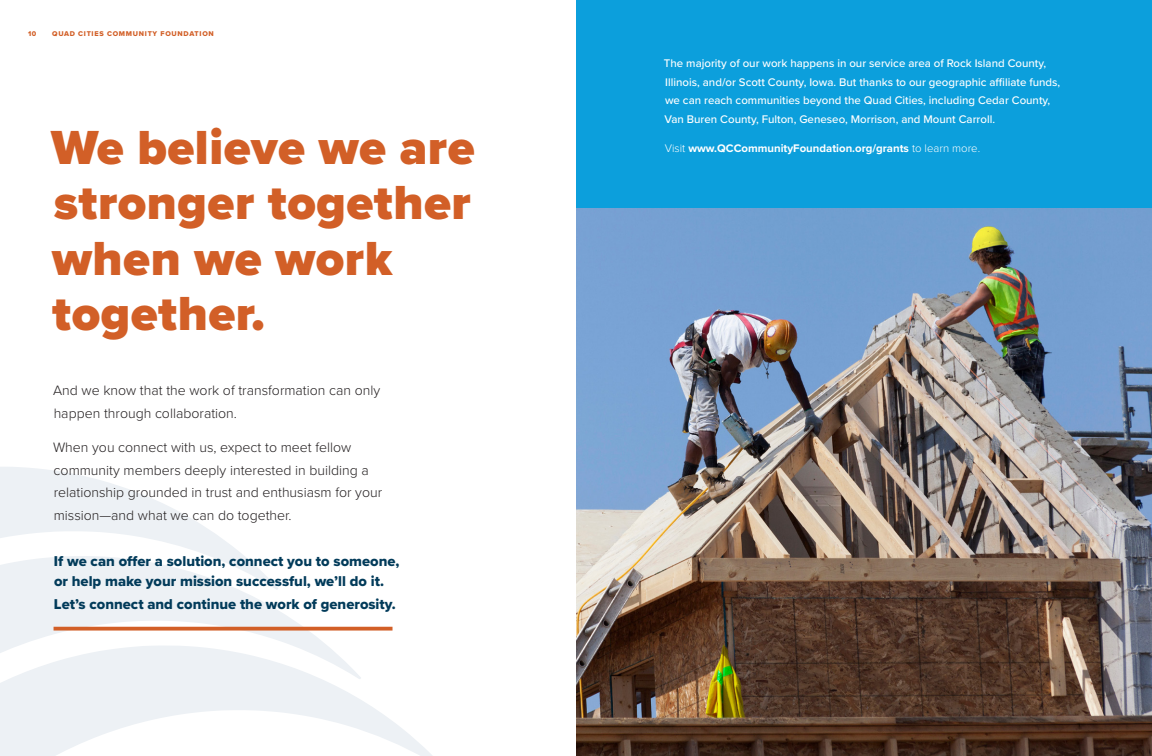
<style>
.page{position:relative;width:1152px;height:756px;background:#fff}
.page>*{position:absolute;margin:0;border:0;box-sizing:border-box;transform-origin:0 0}
.t1{font:900 49.6px/55.6px "Proxima Nova";letter-spacing:.01em;color:#d25f27}
.t2{font:14.8px/20.9px "Proxima Nova Extrabld";color:#023b5a}
.t3{font:300 14.1px/22.6px "Proxima Nova";color:#231f20}
.t4{font:500 11.5px/18.4px "Proxima Nova";color:#fff}
.t5{font:700 11.4px "Proxima Nova";color:#fff}
.t6{font:7.2px "Proxima Nova Extrabld";letter-spacing:.1em;color:#d25f27}
.s1{font-weight:300}
</style>
<div class="page">
<img style="left:576px;top:208px;width:576px;height:548px">
<svg style="left:0;top:467px;width:432px;height:289px"></svg>
<svg style="left:0;top:710px;width:431px;height:46px"></svg>
<svg style="left:54px;top:627px;width:339px;height:4px"></svg>
<div style="left:576px;top:0;width:576px;height:208px;background:#0c9fdc"></div>
<p class="t6" style="left:28px;top:28px;width:10px">10</p>
<p class="t6" style="left:52px;top:28px;width:163px">QUAD CITIES COMMUNITY FOUNDATION</p>
<p class="t1" style="left:51px;top:119px;width:425px">We believe we are stronger together when we work together.</p>
<p class="t3" style="left:53px;top:378px;width:329px">And we know that the work of transformation can only happen through collaboration.</p>
<p class="t3" style="left:53px;top:435px;width:331px">When you connect with us, expect to meet fellow community members deeply interested in building a relationship grounded in trust and enthusiasm for your mission—and what we can do together.</p>
<p class="t2" style="left:54px;top:550px;width:347px">If we can offer a solution, connect you to someone, or help make your mission successful, we’ll do it.</p>
<p class="t2" style="left:54px;top:593px;width:343px">Let’s connect and continue the work of generosity.</p>
<p class="t4" style="left:664px;top:54px;width:398px">The majority of our work happens in our service area of Rock Island County, Illinois, and/or Scott County, Iowa. But thanks to our geographic affiliate funds, we can reach communities beyond the Quad Cities, including Cedar County, Van Buren County, Fulton, Geneseo, Morrison, and Mount Carroll.</p>
<p class="t5" style="left:665px;top:140px;width:317px"><span class="s1">Visit</span> www.QCCommunityFoundation.org/grants <span class="s1">to learn more.</span></p>
</div>
